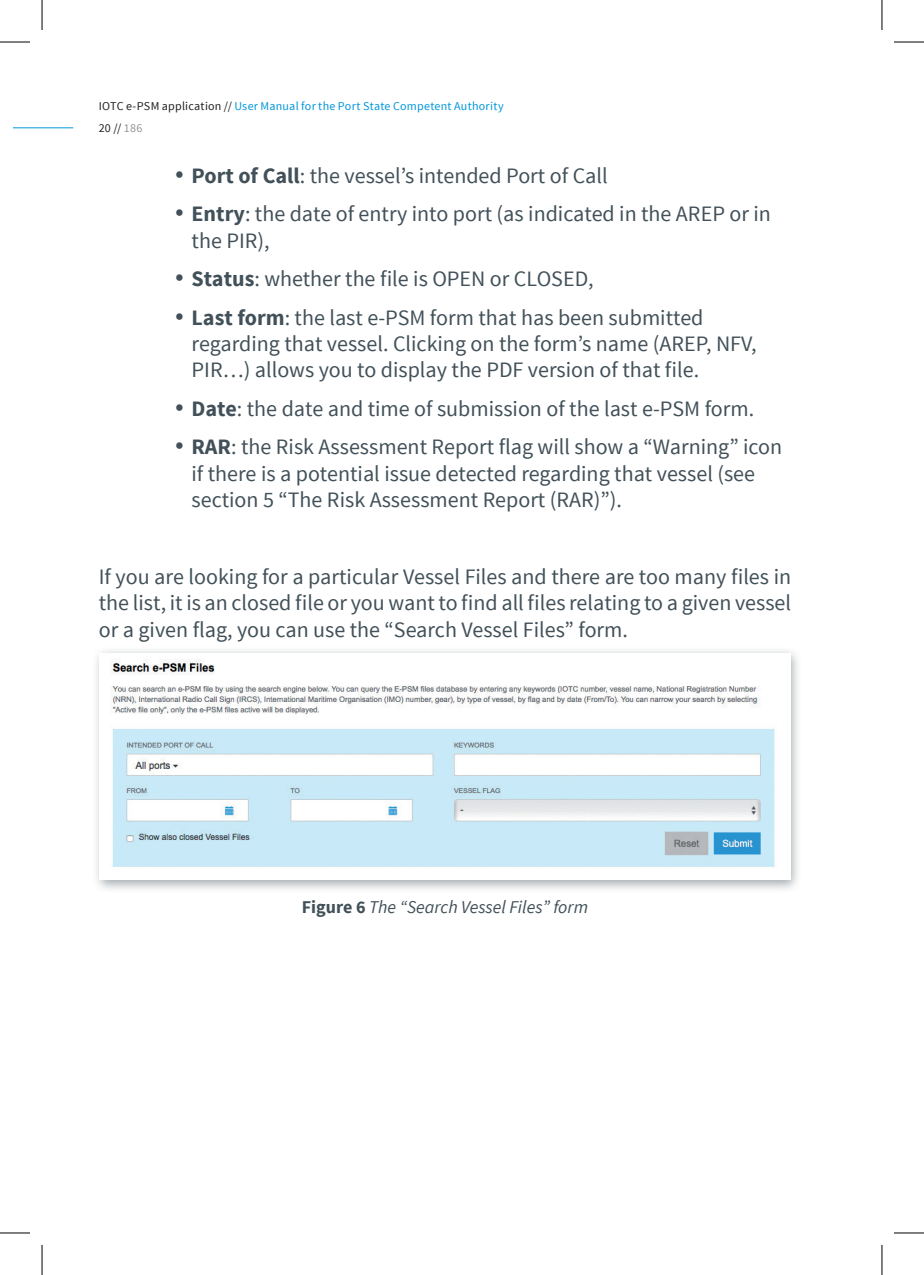
<style>
.page{position:relative;width:924px;height:1275px;background:#fff}
.page>*{position:absolute;margin:0;border:0;box-sizing:border-box;transform-origin:0 0}
.t1{font:22px/26.4px "Source Sans Pro";color:#425159}
.t2{font:italic 18px "Source Sans Pro";color:#425159}
.t3{font:12px/22px "Source Sans Pro";letter-spacing:.02em;color:#0096db}
.s1{color:#231f20}
.s2{color:#939598}
.s3{font-weight:700}
.s4{font-weight:700;font-style:normal}
</style>
<div class="page">
<hr style="left:14px;top:127px;width:59px;height:1px;background:#0096db">
<div style="left:92px;top:647px;width:710px;height:246px;background:#425159;opacity:.5"></div>
<img style="left:100px;top:653px;width:689px;height:226px">
<hr style="left:0;top:42px;width:30px;height:1px;background:#000">
<hr style="left:893px;top:42px;width:30px;height:1px;background:#000">
<hr style="left:0;top:1232px;width:30px;height:1px;background:#000">
<hr style="left:893px;top:1232px;width:30px;height:1px;background:#000">
<hr style="left:42px;top:0;width:1px;height:30px;background:#000">
<hr style="left:42px;top:1245px;width:1px;height:30px;background:#000">
<hr style="left:881px;top:0;width:1px;height:30px;background:#000">
<hr style="left:881px;top:1245px;width:1px;height:30px;background:#000">
<p class="t3" style="left:99px;top:95px;width:406px"><span class="s1">IOTC e-PSM application //</span> User Manual for the Port State Competent Authority<br><span class="s1">20 //</span> <span class="s2">186</span></p>
<p class="t1" style="left:174px;top:163px;width:434px">• <span class="s3">Port of Call</span>: the vessel’s intended Port of Call</p>
<p class="t1" style="left:191px;top:201px;width:580px;text-indent:-17px">• <span class="s3">Entry</span>: the date of entry into port (as indicated in the AREP or in the PIR),</p>
<p class="t1" style="left:174px;top:266px;width:420px">• <span class="s3">Status</span>: whether the file is OPEN or CLOSED,</p>
<p class="t1" style="left:191px;top:304px;width:566px;text-indent:-17px">• <span class="s3">Last form</span>: the last e-PSM form that has been submitted regarding that vessel. Clicking on the form’s name (AREP, NFV,<br>PIR…) allows you to display the PDF version of that file.</p>
<p class="t1" style="left:174px;top:396px;width:581px">• <span class="s3">Date</span>: the date and time of submission of the last e-PSM form.</p>
<p class="t1" style="left:191px;top:434px;width:592px;text-indent:-17px">• <span class="s3">RAR</span>: the Risk Assessment Report flag will show a “Warning” icon if there is a potential issue detected regarding that vessel (see section 5 “The Risk Assessment Report (RAR)”).</p>
<p class="t1" style="left:99px;top:564px;width:693px;text-align:justify">If you are looking for a particular Vessel Files and there are too many files in the list, it is an closed file or you want to find all files relating to a given vessel or a given flag, you can use the “Search Vessel Files” form.</p>
<p class="t2" style="left:301px;top:896px;width:288px"><span class="s4">Figure 6</span> The “Search Vessel Files” form</p>
</div>
